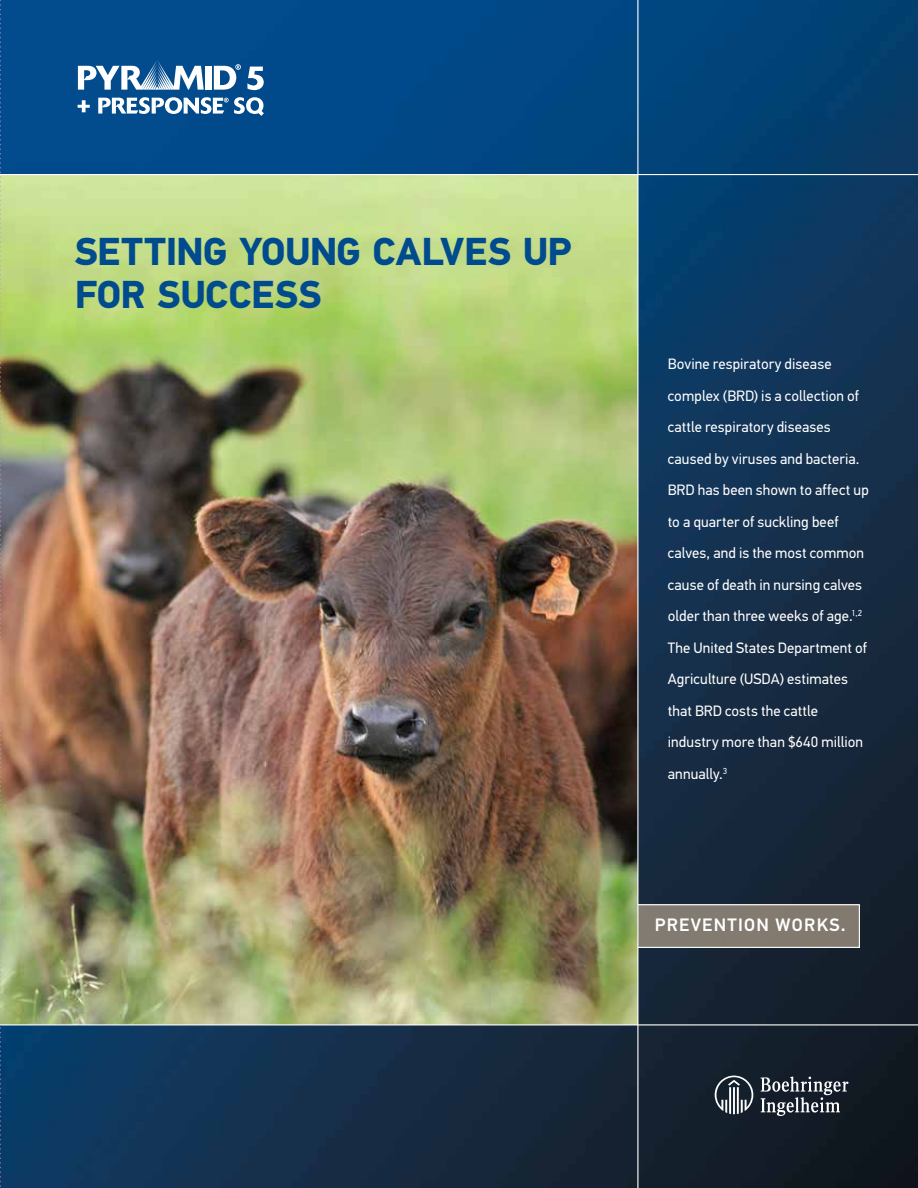
<style>
.page{position:relative;width:918px;height:1188px;background:#fff}
.page>*{position:absolute;margin:0;border:0;box-sizing:border-box;transform-origin:0 0}
.t1{font:700 39px/43.5px "PF Din Text Pro";letter-spacing:-.01em;color:#004b8d}
.t2{font:500 18px "PF Din Text Pro";letter-spacing:.07em;color:#fff}
.t3{font:15px/31.5px "PF Din Text Pro";letter-spacing:.005em;color:#fff}
</style>
<div class="page">
<img style="left:1px;top:0;width:917px;height:1188px">
<img style="left:1px;top:175px;width:636px;height:849px">
<svg style="left:715px;top:1076px;width:38px;height:38px"></svg>
<svg style="left:761px;top:1077px;width:88px;height:39px;background:#4d535c"></svg>
<div style="left:638px;top:904px;width:221px;height:43px;background:#827a70"></div>
<div style="left:637px;top:904px;width:223px;height:44px;border:1px solid #fff"></div>
<hr style="left:0;top:1024px;width:918px;height:1px;background:#fff">
<hr style="left:0;top:174px;width:918px;height:1px;background:#fff">
<hr style="left:637px;top:0;width:1px;height:1188px;background:#fff">
<div style="left:205px;top:66px;width:7px;height:24px;background:#fff"></div>
<svg style="left:78px;top:60px;width:126px;height:30px"></svg>
<svg style="left:214px;top:64px;width:27px;height:26px"></svg>
<svg style="left:247px;top:67px;width:17px;height:23px"></svg>
<svg style="left:78px;top:100px;width:12px;height:12px"></svg>
<svg style="left:98px;top:97px;width:166px;height:19px"></svg>
<svg style="left:0;top:0;width:1px;height:1188px"></svg>
<h1 class="t1" style="left:75px;top:230px;width:498px">SETTING YOUNG CALVES UP<br>FOR SUCCESS</h1>
<p class="t3" style="left:668px;top:349px;width:203px">Bovine respiratory disease complex (BRD) is a collection of cattle respiratory diseases caused by viruses and bacteria.<br>BRD has been shown to affect up to a quarter of suckling beef calves, and is the most common cause of death in nursing calves older than three weeks of age.<sup>1,2<br></sup>The United States Department of<br>Agriculture (USDA) estimates that BRD costs the cattle industry more than $640 million annually.<sup>3</sup></p>
<p class="t2" style="left:655px;top:914px;width:192px">PREVENTION WORKS.</p>
</div>
